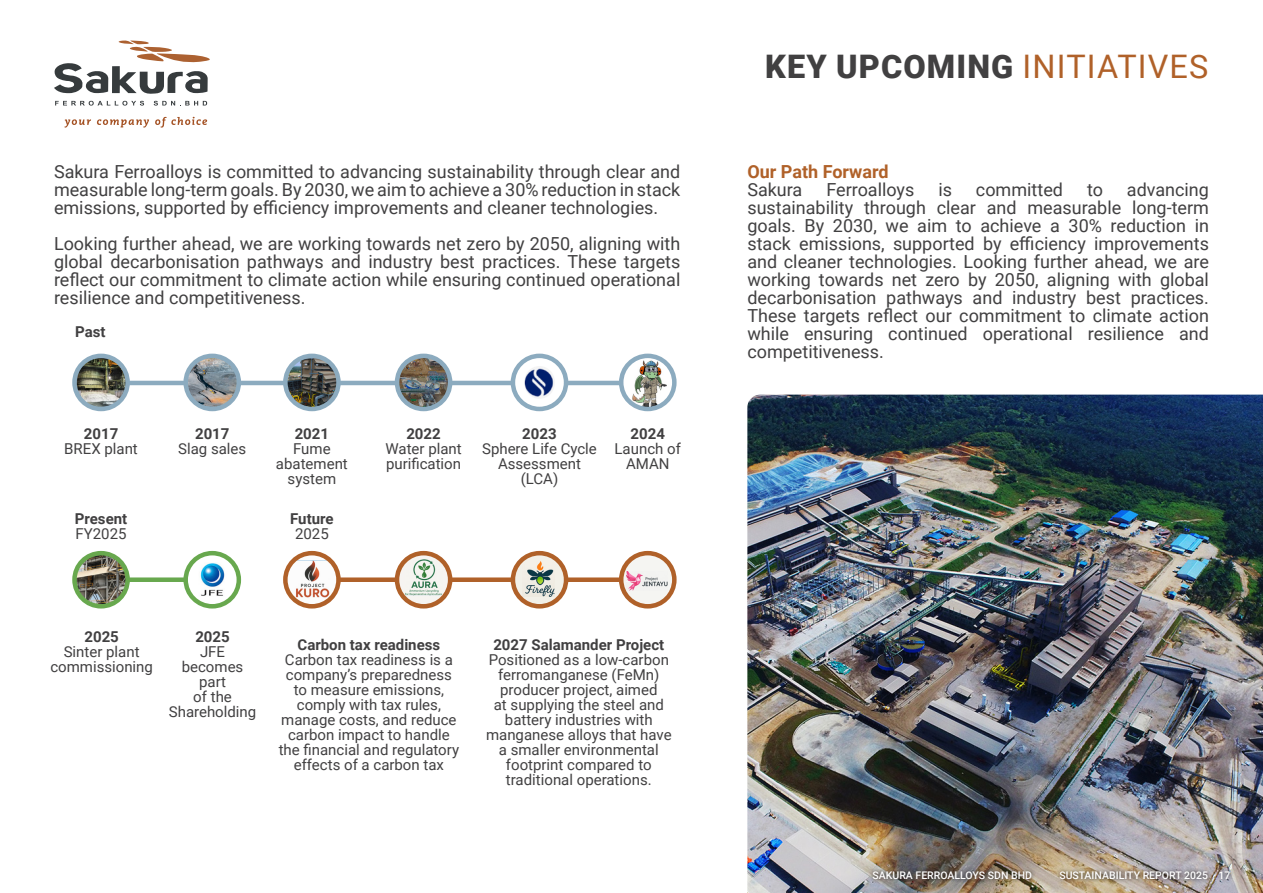
<style>
.page{position:relative;width:1263px;height:893px;background:#fff}
.page>*{position:absolute;margin:0;border:0;box-sizing:border-box;transform-origin:0 0}
.t1{font:900 32.4px "Roboto";letter-spacing:.035em;color:#414041}
.t2{font:18px/18px "Roboto";color:#414041;text-align:justify}
.t3{font:700 18px "Roboto";color:#b06129}
.t4{font:15px/15px "Roboto";color:#414041;text-align:center}
.t5{font:700 15px "Roboto";color:#414041}
.t6{font:500 10.5px "Roboto";color:#fff}
.s1{font-weight:400;color:#b06129}
</style>
<div class="page">
<svg style="left:65px;top:119px;width:26px;height:9px"></svg>
<svg style="left:97px;top:119px;width:52px;height:9px"></svg>
<svg style="left:155px;top:117px;width:52px;height:11px"></svg>
<svg style="left:55px;top:101px;width:89px;height:5px"></svg>
<svg style="left:154px;top:101px;width:53px;height:5px"></svg>
<svg style="left:54px;top:40px;width:156px;height:54px"></svg>
<hr style="left:80px;top:381px;width:557px;height:4px;background:#8cabbf">
<img style="left:74px;top:356px;width:54px;height:53px;border-radius:27px">
<div style="left:72px;top:354px;width:58px;height:57px;border:4px solid #8cabbf;border-radius:50%"></div>
<img style="left:186px;top:356px;width:53px;height:53px;border-radius:27px">
<div style="left:183px;top:354px;width:58px;height:57px;border:4px solid #8cabbf;border-radius:50%"></div>
<div style="left:86px;top:577px;width:124px;height:5px;background:#68a84e"></div>
<img style="left:74px;top:553px;width:54px;height:53px;border-radius:27px">
<div style="left:72px;top:551px;width:58px;height:57px;border:4px solid #68a84e;border-radius:50%"></div>
<svg style="left:186px;top:553px;width:53px;height:53px"></svg>
<img style="left:193px;top:562px;width:36px;height:36px">
<div style="left:183px;top:551px;width:58px;height:57px;border:4px solid #68a84e;border-radius:50%"></div>
<img style="left:285px;top:356px;width:53px;height:53px;border-radius:27px">
<div style="left:283px;top:354px;width:58px;height:57px;border:4px solid #8cabbf;border-radius:50%"></div>
<img style="left:397px;top:356px;width:53px;height:53px;border-radius:27px">
<div style="left:395px;top:354px;width:57px;height:57px;border:4px solid #8cabbf;border-radius:50%"></div>
<img style="left:623px;top:359px;width:49px;height:50px">
<div style="left:619px;top:354px;width:58px;height:57px;border:4px solid #8cabbf;border-radius:50%"></div>
<div style="left:318px;top:577px;width:309px;height:5px;background:#b06129"></div>
<svg style="left:285px;top:553px;width:53px;height:53px"></svg>
<img style="left:294px;top:561px;width:36px;height:38px">
<div style="left:283px;top:551px;width:58px;height:57px;border:4px solid #b06129;border-radius:50%"></div>
<svg style="left:397px;top:553px;width:53px;height:53px"></svg>
<img style="left:405px;top:558px;width:37px;height:37px">
<div style="left:395px;top:551px;width:57px;height:57px;border:4px solid #b06129;border-radius:50%"></div>
<svg style="left:513px;top:553px;width:53px;height:53px"></svg>
<img style="left:522px;top:560px;width:33px;height:37px">
<div style="left:511px;top:551px;width:57px;height:57px;border:4px solid #b06129;border-radius:50%"></div>
<svg style="left:621px;top:553px;width:53px;height:53px"></svg>
<img style="left:626px;top:571px;width:42px;height:19px">
<div style="left:619px;top:551px;width:58px;height:57px;border:4px solid #b06129;border-radius:50%"></div>
<svg style="left:513px;top:356px;width:53px;height:53px"></svg>
<div style="left:511px;top:354px;width:57px;height:57px;border:4px solid #8cabbf;border-radius:50%"></div>
<img style="left:524px;top:366px;width:31px;height:33px;border-radius:15px">
<img style="left:747px;top:395px;width:516px;height:498px">
<img style="left:869px;top:867px;width:365px;height:16px">
<p class="t2" style="left:54px;top:162px;width:628px">Sakura Ferroalloys is committed to advancing sustainability through clear and measurable long-term goals. By 2030, we aim to achieve a 30% reduction in stack emissions, supported by efficiency improvements and cleaner technologies.</p>
<p class="t2" style="left:54px;top:234px;width:628px">Looking further ahead, we are working towards net zero by 2050, aligning with global decarbonisation pathways and industry best practices. These targets reflect our commitment to climate action while ensuring continued operational resilience and competitiveness.</p>
<p class="t5" style="left:75px;top:321px;width:32px">Past</p>
<p class="t5" style="left:84px;top:423px;width:36px">2017</p>
<p class="t4" style="left:64px;top:440px;width:75px">BREX plant</p>
<p class="t5" style="left:75px;top:508px;width:54px">Present</p>
<p class="t4" style="left:76px;top:526px;width:53px">FY2025</p>
<p class="t5" style="left:195px;top:423px;width:36px">2017</p>
<p class="t4" style="left:178px;top:440px;width:70px">Slag sales</p>
<p class="t5" style="left:295px;top:423px;width:36px">2021</p>
<p class="t4" style="left:276px;top:440px;width:73px">Fume abatement system</p>
<p class="t5" style="left:290px;top:508px;width:45px">Future</p>
<p class="t4" style="left:295px;top:526px;width:35px">2025</p>
<p class="t5" style="left:406px;top:423px;width:36px">2022</p>
<p class="t4" style="left:385px;top:440px;width:78px;text-align:left">Water plant purification</p>
<p class="t5" style="left:522px;top:423px;width:36px">2023</p>
<p class="t4" style="left:482px;top:440px;width:116px">Sphere Life Cycle</p>
<p class="t4" style="left:498px;top:455px;width:84px">Assessment (LCA)</p>
<p class="t5" style="left:630px;top:423px;width:36px">2024</p>
<p class="t4" style="left:615px;top:440px;width:68px">Launch of</p>
<p class="t4" style="left:626px;top:455px;width:45px">AMAN</p>
<p class="t5" style="left:84px;top:626px;width:36px">2025</p>
<p class="t4" style="left:64px;top:643px;width:77px">Sinter plant</p>
<p class="t4" style="left:50px;top:658px;width:104px">commissioning</p>
<p class="t5" style="left:195px;top:626px;width:36px">2025</p>
<p class="t4" style="left:169px;top:643px;width:89px">JFE becomes part<br>of the<br>Shareholding</p>
<p class="t5" style="left:298px;top:634px;width:144px">Carbon tax readiness</p>
<p class="t4" style="left:279px;top:652px;width:182px">Carbon tax readiness is a company’s preparedness to measure emissions, comply with tax rules, manage costs, and reduce carbon impact to handle the financial and regulatory effects of a carbon tax</p>
<p class="t5" style="left:493px;top:634px;width:172px">2027 Salamander Project</p>
<p class="t4" style="left:486px;top:652px;width:187px">Positioned as a low-carbon ferromanganese (FeMn) producer project, aimed<br>at supplying the steel and battery industries with manganese alloys that have a smaller environmental footprint compared to traditional operations.</p>
<p class="t1" style="left:765px;top:44px;width:445px">KEY UPCOMING <span class="s1">INITIATIVES</span></p>
<p class="t3" style="left:747px;top:159px;width:143px">Our Path Forward</p>
<p class="t2" style="left:747px;top:180px;width:57px">Sakura</p>
<p class="t2" style="left:826px;top:180px;width:90px">Ferroalloys</p>
<p class="t2" style="left:938px;top:180px;width:15px">is</p>
<p class="t2" style="left:976px;top:180px;width:89px">committed</p>
<p class="t2" style="left:1087px;top:180px;width:17px">to</p>
<p class="t2" style="left:747px;top:180px;width:463px;text-indent:379px">advancing sustainability through clear and measurable long-term goals. By 2030, we aim to achieve a 30% reduction in stack emissions, supported by efficiency improvements and cleaner technologies. Looking further ahead, we are working towards net zero by 2050, aligning with global decarbonisation pathways and industry best practices.<br>These targets reflect our commitment to climate action while ensuring continued operational resilience and competitiveness.</p>
<p class="t6" style="left:873px;top:868px;width:161px">SAKURA FERROALLOYS SDN BHD</p>
<p class="t6" style="left:1059px;top:868px;width:172px">SUSTAINABILITY REPORT 2025 17</p>
</div>
